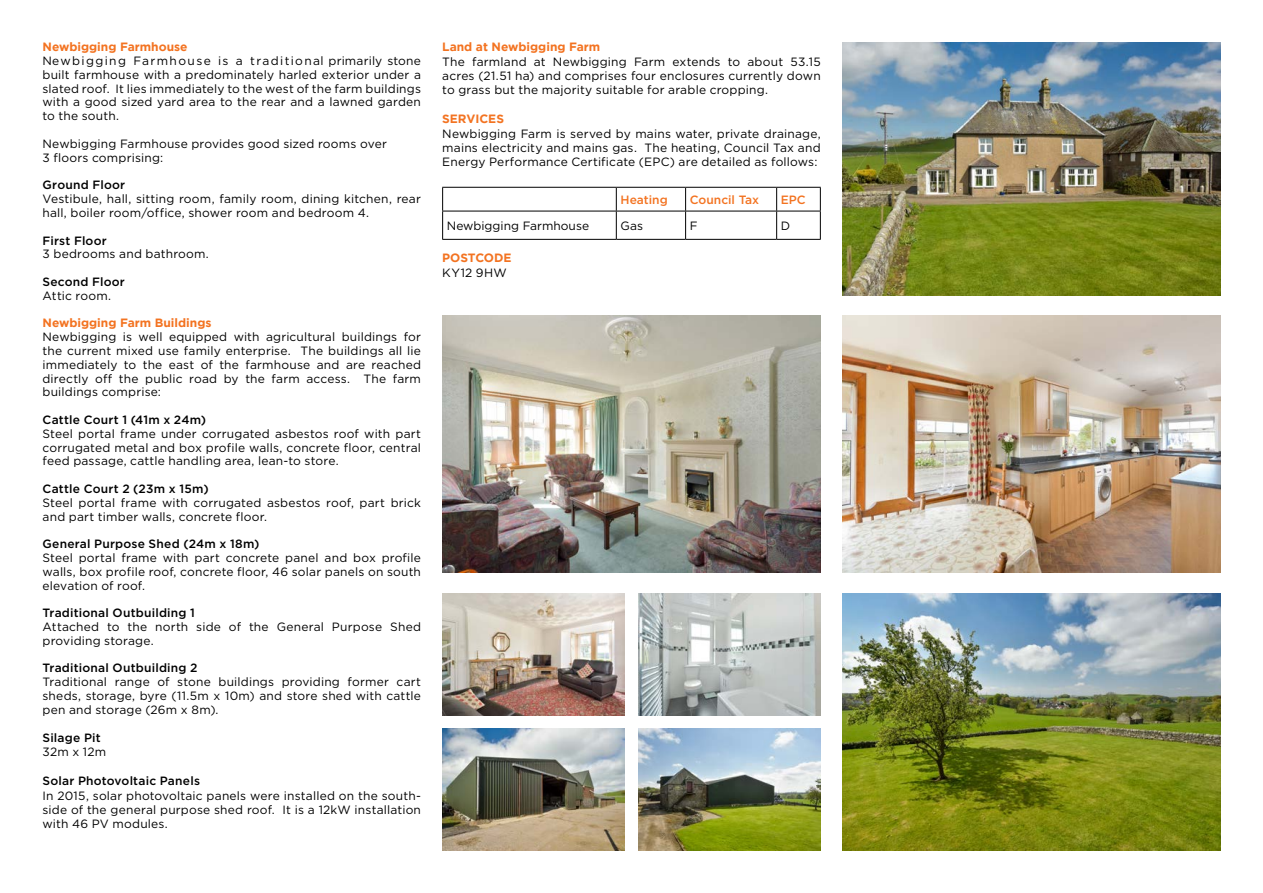
<style>
.page{position:relative;width:1263px;height:893px;background:#fff}
.page>*{position:absolute;margin:0;border:0;box-sizing:border-box;transform-origin:0 0}
.Body_Text{font:12px/13.8px "Gotham";letter-spacing:.015em;color:#000;text-align:justify}
.Body_Text-2{font:500 12px "Gotham";letter-spacing:.02em;color:#000}
.Headings_Text{font:700 12px "Gotham";color:#f37321}
.Body_Text-3{font:700 12px "Gotham";color:#f37321}
.Body_Text-4{font:500 12px "Gotham";color:#f37321}
</style>
<div class="page">
<hr style="left:442px;top:187px;width:174px;height:1px;background:#000">
<hr style="left:616px;top:187px;width:70px;height:1px;background:#000">
<hr style="left:686px;top:187px;width:91px;height:1px;background:#000">
<hr style="left:777px;top:187px;width:44px;height:1px;background:#000">
<hr style="left:442px;top:211px;width:174px;height:1px;background:#000">
<svg style="left:442px;top:188px;width:1px;height:51px"></svg>
<hr style="left:616px;top:211px;width:70px;height:1px;background:#000">
<svg style="left:616px;top:188px;width:1px;height:51px"></svg>
<hr style="left:686px;top:211px;width:91px;height:1px;background:#000">
<svg style="left:685px;top:188px;width:1px;height:51px"></svg>
<hr style="left:777px;top:211px;width:44px;height:1px;background:#000">
<svg style="left:776px;top:188px;width:1px;height:51px"></svg>
<svg style="left:820px;top:188px;width:1px;height:51px"></svg>
<hr style="left:442px;top:239px;width:174px;height:1px;background:#000">
<hr style="left:616px;top:239px;width:70px;height:1px;background:#000">
<hr style="left:686px;top:239px;width:91px;height:1px;background:#000">
<hr style="left:777px;top:239px;width:44px;height:1px;background:#000">
<img style="left:842px;top:43px;width:378px;height:252px">
<img style="left:842px;top:316px;width:378px;height:257px">
<img style="left:842px;top:593px;width:378px;height:257px">
<img style="left:442px;top:316px;width:379px;height:257px">
<img style="left:442px;top:593px;width:183px;height:122px">
<img style="left:442px;top:729px;width:183px;height:121px">
<img style="left:638px;top:593px;width:183px;height:122px">
<img style="left:638px;top:729px;width:183px;height:121px">
<p class="Headings_Text" style="left:43px;top:40px;width:146px">Newbigging Farmhouse</p>
<p class="Body_Text" style="left:43px;top:54px;width:380px">Newbigging Farmhouse is a traditional primarily stone built farmhouse with a predominately harled exterior under a slated roof. It lies immediately to the west of the farm buildings with a good sized yard area to the rear and a lawned garden to the south.</p>
<p class="Body_Text" style="left:43px;top:137px;width:346px">Newbigging Farmhouse provides good sized rooms over</p>
<p class="Body_Text" style="left:43px;top:150px;width:122px">3 floors comprising:</p>
<p class="Body_Text-2" style="left:43px;top:178px;width:84px">Ground Floor</p>
<p class="Body_Text" style="left:43px;top:192px;width:380px">Vestibule, hall, sitting room, family room, dining kitchen, rear hall, boiler room/office, shower room and bedroom 4.</p>
<p class="Body_Text-2" style="left:43px;top:233px;width:66px">First Floor</p>
<p class="Body_Text" style="left:43px;top:247px;width:168px">3 bedrooms and bathroom.</p>
<p class="Body_Text-2" style="left:43px;top:275px;width:84px">Second Floor</p>
<p class="Body_Text" style="left:43px;top:288px;width:70px">Attic room.</p>
<p class="Headings_Text" style="left:43px;top:316px;width:170px">Newbigging Farm Buildings</p>
<p class="Body_Text" style="left:43px;top:330px;width:380px">Newbigging is well equipped with agricultural buildings for the current mixed use family enterprise. The buildings all lie immediately to the east of the farmhouse and are reached directly off the public road by the farm access. The farm buildings comprise:</p>
<p class="Body_Text-2" style="left:43px;top:413px;width:165px">Cattle Court 1 (41m x 24m)</p>
<p class="Body_Text" style="left:43px;top:426px;width:380px">Steel portal frame under corrugated asbestos roof with part corrugated metal and box profile walls, concrete floor, central feed passage, cattle handling area, lean-to store.</p>
<p class="Body_Text-2" style="left:43px;top:482px;width:168px">Cattle Court 2 (23m x 15m)</p>
<p class="Body_Text" style="left:43px;top:495px;width:380px">Steel portal frame with corrugated asbestos roof, part brick and part timber walls, concrete floor.</p>
<p class="Body_Text-2" style="left:43px;top:537px;width:219px">General Purpose Shed (24m x 18m)</p>
<p class="Body_Text" style="left:43px;top:551px;width:380px">Steel portal frame with part concrete panel and box profile walls, box profile roof, concrete floor, 46 solar panels on south elevation of roof.</p>
<p class="Body_Text-2" style="left:43px;top:606px;width:154px">Traditional Outbuilding 1</p>
<p class="Body_Text" style="left:43px;top:620px;width:380px">Attached to the north side of the General Purpose Shed providing storage.</p>
<p class="Body_Text-2" style="left:43px;top:661px;width:157px">Traditional Outbuilding 2</p>
<p class="Body_Text" style="left:43px;top:675px;width:380px">Traditional range of stone buildings providing former cart sheds, storage, byre (11.5m x 10m) and store shed with cattle pen and storage (26m x 8m).</p>
<p class="Body_Text-2" style="left:43px;top:731px;width:60px">Silage Pit</p>
<p class="Body_Text" style="left:43px;top:745px;width:65px">32m x 12m</p>
<p class="Body_Text-2" style="left:43px;top:774px;width:159px">Solar Photovoltaic Panels</p>
<p class="Body_Text" style="left:43px;top:788px;width:380px;line-height:14.4px">In 2015, solar photovoltaic panels were installed on the south&shy;side of the general purpose shed roof. It is a 12kW installation with 46 PV modules.</p>
<p class="Body_Text-3" style="left:442px;top:40px;width:160px">Land at Newbigging Farm</p>
<p class="Body_Text" style="left:442px;top:54px;width:380px;line-height:14.4px">The farmland at Newbigging Farm extends to about 53.15 acres (21.51 ha) and comprises four enclosures currently down to grass but the majority suitable for arable cropping.</p>
<p class="Headings_Text" style="left:442px;top:112px;width:63px">SERVICES</p>
<p class="Body_Text" style="left:442px;top:126px;width:380px;line-height:14.4px">Newbigging Farm is served by mains water, private drainage, mains electricity and mains gas. The heating, Council Tax and Energy Performance Certificate (EPC) are detailed as follows:</p>
<p class="Body_Text-4" style="left:620px;top:193px;width:49px">Heating</p>
<p class="Body_Text-4" style="left:690px;top:193px;width:71px">Council Tax</p>
<p class="Body_Text-4" style="left:781px;top:193px;width:26px">EPC</p>
<p class="Body_Text" style="left:447px;top:219px;width:144px">Newbigging Farmhouse</p>
<p class="Body_Text" style="left:620px;top:219px;width:24px">Gas</p>
<p class="Body_Text" style="left:690px;top:219px;width:9px">F</p>
<p class="Body_Text" style="left:781px;top:219px;width:11px">D</p>
<p class="Headings_Text" style="left:442px;top:251px;width:71px">POSTCODE</p>
<p class="Body_Text" style="left:442px;top:265px;width:66px">KY12 9HW</p>
</div>
